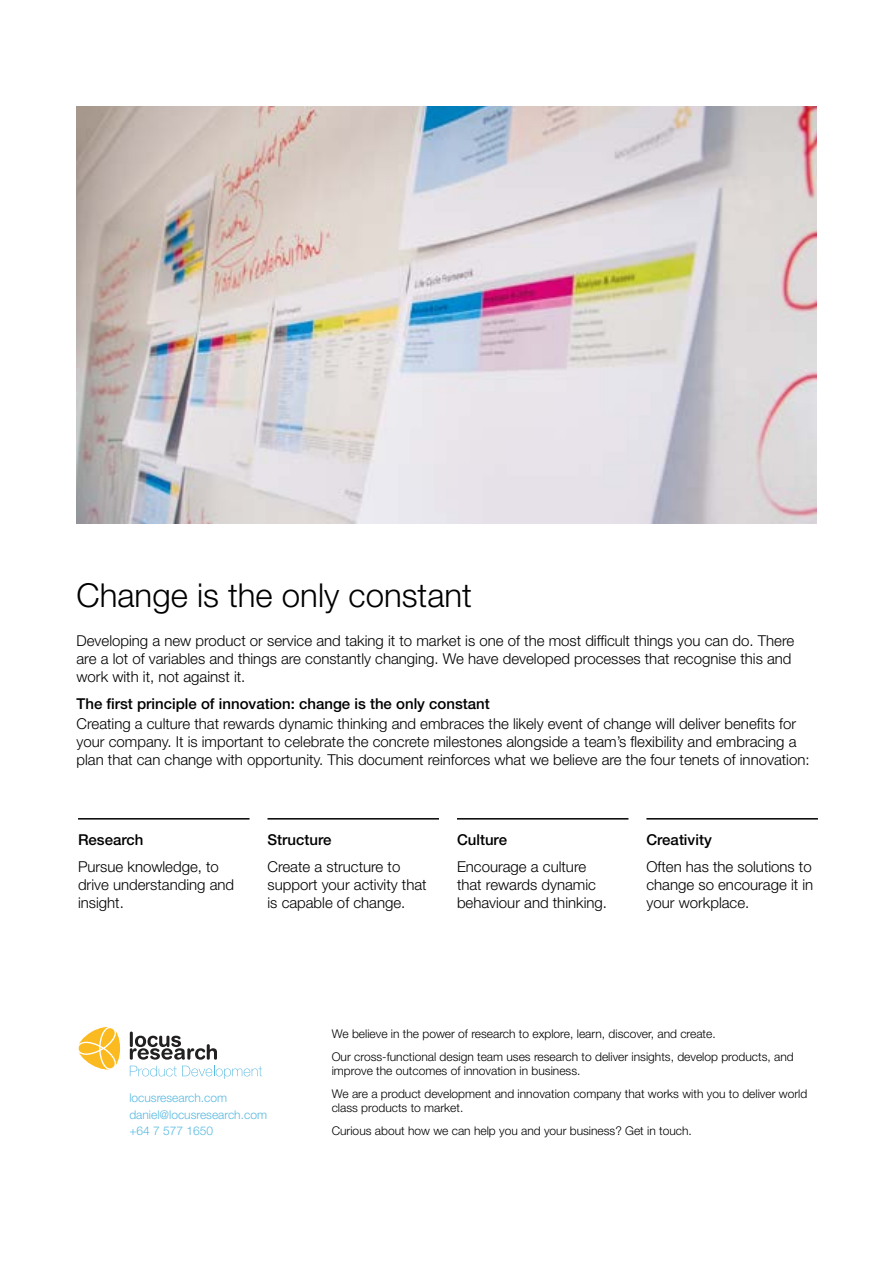
<style>
.page{position:relative;width:893px;height:1263px;background:#fff}
.page>*{position:absolute;margin:0;border:0;box-sizing:border-box;transform-origin:0 0}
._1__H2_-_K{font:300 33px "Helvetica Neue LT Std";color:#000}
._1__Body_K{font:300 15px/18px "Helvetica Neue LT Std";color:#000}
._1__H3_-_K{font:500 15px "Helvetica Neue LT Std";color:#000}
._1__H3_-_K_-_Rule{font:500 15px "Helvetica Neue LT Std";color:#000}
._1__Body_K-2{font:300 12px/14.4px "Helvetica Neue LT Std";color:#000}
._1__Body_K-3{font:300 12px "Helvetica Neue LT Std";color:#57b9e0}
</style>
<div class="page">
<img style="left:77px;top:106px;width:739px;height:417px">
<hr style="left:78px;top:818px;width:171px;height:1px;background:#000">
<hr style="left:267px;top:818px;width:172px;height:1px;background:#000">
<hr style="left:457px;top:818px;width:171px;height:1px;background:#000">
<hr style="left:646px;top:818px;width:172px;height:1px;background:#000">
<svg style="left:78px;top:1027px;width:43px;height:43px"></svg>
<hr style="left:130px;top:1031px;width:3px;height:16px;background:#232021;border-radius:2px">
<svg style="left:130px;top:1036px;width:87px;height:24px"></svg>
<svg style="left:130px;top:1066px;width:132px;height:13px"></svg>
<p class="_1__H2_-_K" style="left:77px;top:575px;width:397px">Change is the only constant</p>
<p class="_1__Body_K" style="left:77px;top:632px;width:719px">Developing a new product or service and taking it to market is one of the most difficult things you can do. There are a lot of variables and things are constantly changing. We have developed processes that recognise this and work with it, not against it.</p>
<p class="_1__H3_-_K" style="left:77px;top:694px;width:415px">The first principle of innovation: change is the only constant</p>
<p class="_1__Body_K" style="left:77px;top:714px;width:734px">Creating a culture that rewards dynamic thinking and embraces the likely event of change will deliver benefits for your company. It is important to celebrate the concrete milestones alongside a team’s flexibility and embracing a plan that can change with opportunity. This document reinforces what we believe are the four tenets of innovation:</p>
<p class="_1__H3_-_K_-_Rule" style="left:78px;top:831px;width:67px">Research</p>
<p class="_1__Body_K" style="left:78px;top:857px;width:158px">Pursue knowledge, to drive understanding and insight.</p>
<p class="_1__H3_-_K_-_Rule" style="left:267px;top:831px;width:65px">Structure</p>
<p class="_1__Body_K" style="left:267px;top:857px;width:161px">Create a structure to support your activity that is capable of change.</p>
<p class="_1__H3_-_K_-_Rule" style="left:457px;top:831px;width:52px">Culture</p>
<p class="_1__Body_K" style="left:457px;top:857px;width:152px">Encourage a culture that rewards dynamic behaviour and thinking.</p>
<p class="_1__H3_-_K_-_Rule" style="left:646px;top:831px;width:67px">Creativity</p>
<p class="_1__Body_K" style="left:646px;top:857px;width:168px;text-align:justify">Often has the solutions to change so encourage it in your workplace.</p>
<p class="_1__Body_K-3" style="left:129px;top:1090px;width:99px">locusresearch.com</p>
<p class="_1__Body_K-3" style="left:129px;top:1107px;width:139px">daniel@locusresearch.com</p>
<p class="_1__Body_K-3" style="left:129px;top:1123px;width:85px">+64 7 577 1650</p>
<p class="_1__Body_K-2" style="left:332px;top:1026px;width:385px">We believe in the power of research to explore, learn, discover, and create.</p>
<p class="_1__Body_K-2" style="left:332px;top:1049px;width:463px">Our cross-functional design team uses research to deliver insights, develop products, and improve the outcomes of innovation in business.</p>
<p class="_1__Body_K-2" style="left:332px;top:1086px;width:477px">We are a product development and innovation company that works with you to deliver world class products to market.</p>
<p class="_1__Body_K-2" style="left:332px;top:1123px;width:362px">Curious about how we can help you and your business? Get in touch.</p>
</div>
